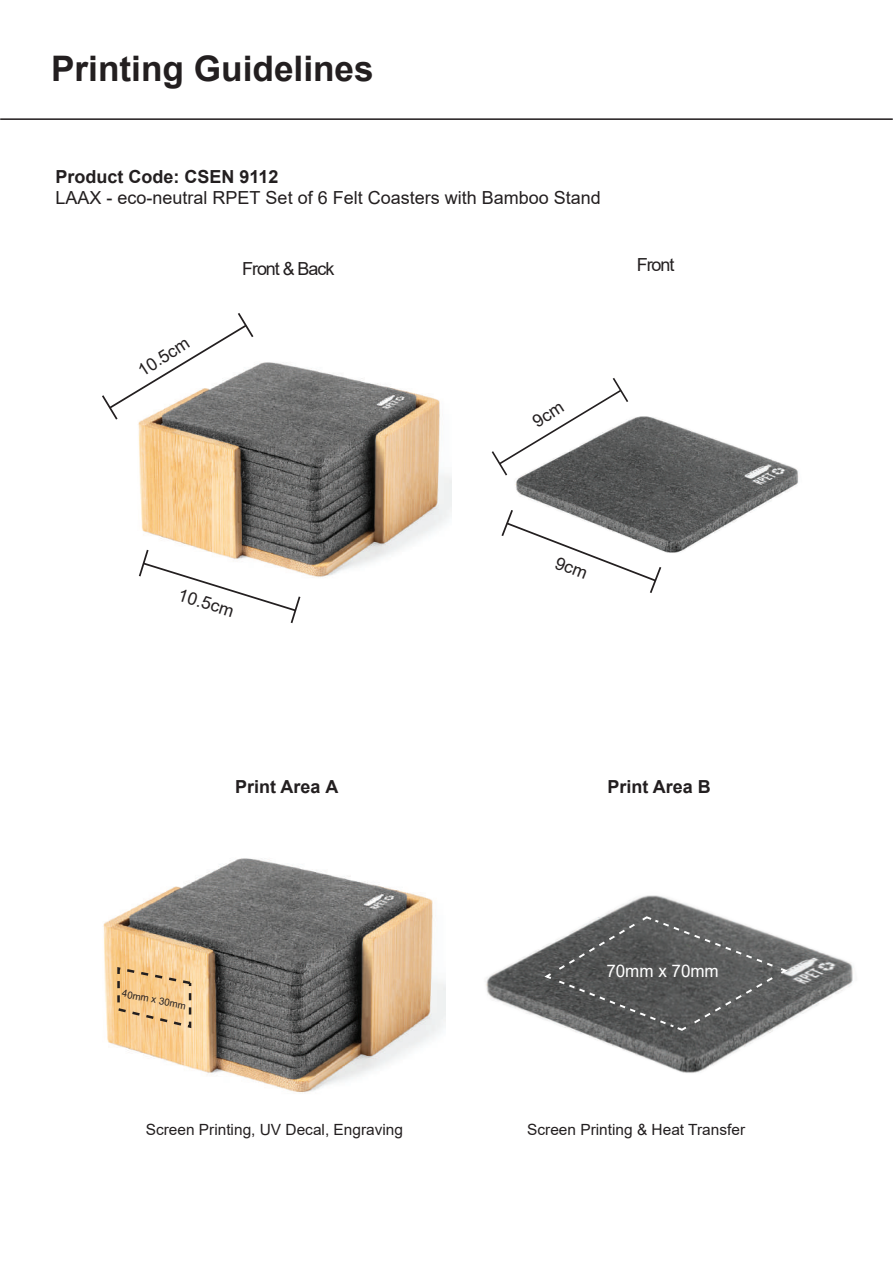
<style>
.page{position:relative;width:893px;height:1263px;background:#fff}
.page>*{position:absolute;margin:0;border:0;box-sizing:border-box;transform-origin:0 0}
.t1{font:700 35.25px "Arial";color:#231f20}
.t2{font:18px "Arial";color:#231f20}
.t3{font:700 18px "Arial";color:#231f20}
.t4{font:18px "Arial";letter-spacing:-.06em;color:#231f20}
.t5{font:17.55px "Arial";color:#231f20}
.t6{font:17.4px "Arial";letter-spacing:-.005em;color:#fff}
.t7{font:15.45px "Arial";color:#231f20}
.t8{font:9.9px "Arial";color:#231f20}
</style>
<div class="page">
<hr style="left:0;top:118px;width:893px;height:2px;background:#231f20">
<img style="left:138px;top:362px;width:300px;height:216px">
<img style="left:438px;top:400px;width:361px;height:153px">
<svg style="left:102px;top:313px;width:153px;height:108px"></svg>
<svg style="left:138px;top:548px;width:164px;height:76px"></svg>
<img style="left:486px;top:895px;width:367px;height:178px">
<svg style="left:542px;top:915px;width:248px;height:117px"></svg>
<img style="left:103px;top:858px;width:343px;height:235px">
<svg style="left:116px;top:965px;width:77px;height:65px"></svg>
<svg style="left:490px;top:378px;width:140px;height:99px"></svg>
<svg style="left:500px;top:508px;width:163px;height:85px"></svg>
<h1 class="t1" style="left:51px;top:44px;width:324px">Printing Guidelines</h1>
<p class="t3" style="left:56px;top:164px;width:225px">Product Code: CSEN 9112</p>
<p class="t2" style="left:56px;top:185px;width:547px">LAAX - eco-neutral RPET Set of 6 Felt Coasters with Bamboo Stand</p>
<p class="t5" style="left:133px;top:362px;width:59px;rotate:-33deg">10.5cm</p>
<p class="t4" style="left:242px;top:256px;width:94px">Front &amp; Back</p>
<p class="t2" style="left:637px;top:252px;width:39px">Front</p>
<p class="t5" style="left:183px;top:582px;width:59px;rotate:18deg">10.5cm</p>
<p class="t3" style="left:235px;top:774px;width:105px">Print Area A</p>
<p class="t3" style="left:608px;top:774px;width:105px">Print Area B</p>
<p class="t8" style="left:123px;top:986px;width:67px;rotate:11deg">40mm x 30mm</p>
<p class="t6" style="left:606px;top:959px;width:114px">70mm x 70mm</p>
<p class="t7" style="left:146px;top:1119px;width:259px">Screen Printing, UV Decal, Engraving</p>
<p class="t7" style="left:527px;top:1119px;width:219px">Screen Printing &amp; Heat Transfer</p>
</div>
